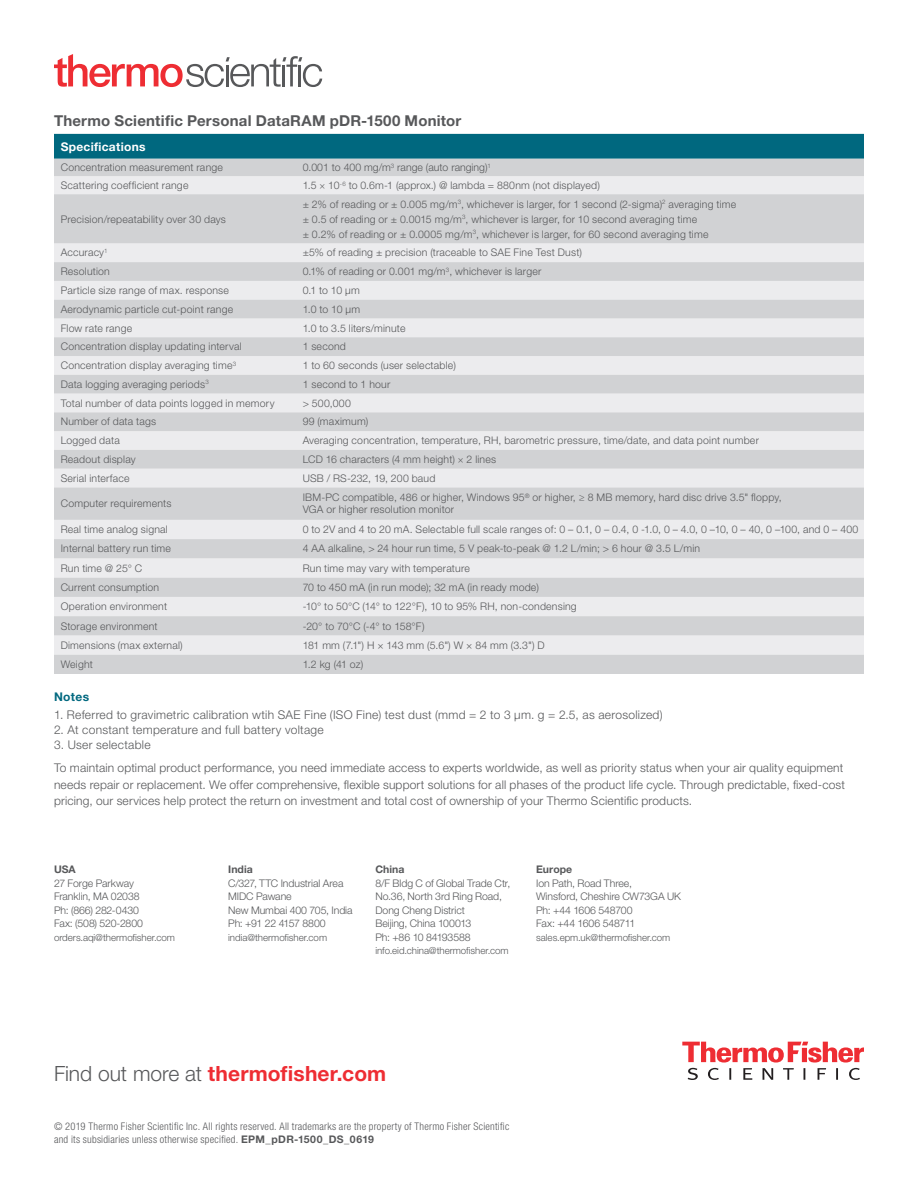
<style>
.page{position:relative;width:918px;height:1188px;background:#fff}
.page>*{position:absolute;margin:0;border:0;box-sizing:border-box;transform-origin:0 0}
.CTA{font:700 21px "Helvetica Neue LT Std";letter-spacing:.005em;color:#ee2d33}
.Content_Header{font:700 15px "Helvetica Neue LT Std";letter-spacing:.015em;color:#57585a}
.Body_copy{font:300 12px/16.5px "Helvetica Neue LT Std";letter-spacing:.015em;color:#57585a}
.Copyright___Tactic{font:300 12px "Helvetica Neue LT Std";letter-spacing:.025em;color:#57585a}
.Title_Row_-_Left{font:700 12px "Helvetica Neue LT Std";letter-spacing:.025em;color:#fff}
.Copyright___Tactic-2{font:700 12px "Helvetica Neue LT Std";letter-spacing:.03em;color:#00687f}
.Table_Text_-_Left{font:300 10.5px/12px "Helvetica Neue LT Std";letter-spacing:.02em;color:#57585a}
.Location_Numbers{font:300 10.5px/13.5px "Helvetica Neue LT Std";letter-spacing:-.005em;color:#57585a}
.Copyright___Tactic-3{font:300 condensed 10.5px/13.5px "Helvetica Neue LT Std";letter-spacing:.025em;color:#57585a}
.Table_Text_-_Left-2{font:300 10.5px "Helvetica Neue LT Std";color:#57585a}
.Table_Text_-_Left-3{font:300 10.5px "Helvetica Neue LT Std";letter-spacing:-.005em;color:#57585a}
.Location_Numbers-2{font:300 9.75px "Helvetica Neue LT Std";letter-spacing:-.005em;color:#57585a}
.s1{font-weight:700}
.s2{font-weight:300;color:#57585a}
.s3{font-weight:700;font-stretch:normal}
</style>
<div class="page">
<svg style="left:54px;top:134px;width:810px;height:42px;background:#5694a2"></svg>
<div style="left:54px;top:176px;width:810px;height:18px;background:#ececee"></div>
<svg style="left:54px;top:194px;width:810px;height:480px;background:#dcdddf"></svg>
<svg style="left:54px;top:54px;width:268px;height:33px"></svg>
<svg style="left:682px;top:1042px;width:182px;height:38px"></svg>
<svg style="left:320px;top:184px;width:5px;height:5px"></svg>
<svg style="left:459px;top:458px;width:4px;height:5px"></svg>
<p class="Content_Header" style="left:54px;top:111px;width:409px">Thermo Scientific Personal DataRAM pDR-1500 Monitor</p>
<p class="Title_Row_-_Left" style="left:61px;top:139px;width:86px">Specifications</p>
<p class="Table_Text_-_Left" style="left:61px;top:161px;width:164px">Concentration measurement range</p>
<p class="Table_Text_-_Left-2" style="left:303px;top:161px;width:190px">0.001 to 400 mg/m<sup>3</sup> range (auto ranging)<sup>1</sup></p>
<p class="Table_Text_-_Left" style="left:61px;top:179px;width:129px">Scattering coefficient range</p>
<p class="Table_Text_-_Left" style="left:303px;top:179px;width:299px">1.5 10<sup>-6</sup> to 0.6m-1 (approx.) @ lambda = 880nm (not displayed)</p>
<p class="Table_Text_-_Left" style="left:61px;top:213px;width:167px">Precision/repeatability over 30 days</p>
<p class="Table_Text_-_Left" style="left:303px;top:198px;width:435px">± 2% of reading or ± 0.005 mg/m<sup>3</sup>, whichever is larger, for 1 second (2-sigma)<sup>2</sup> averaging time</p>
<p class="Table_Text_-_Left" style="left:303px;top:213px;width:396px">± 0.5 of reading or ± 0.0015 mg/m<sup>3</sup>, whichever is larger, for 10 second averaging time</p>
<p class="Table_Text_-_Left" style="left:303px;top:228px;width:407px">± 0.2% of reading or ± 0.0005 mg/m<sup>3</sup>, whichever is larger, for 60 second averaging time</p>
<p class="Table_Text_-_Left" style="left:61px;top:247px;width:48px">Accuracy<sup>1</sup></p>
<p class="Table_Text_-_Left" style="left:303px;top:247px;width:281px">±5% of reading ± precision (traceable to SAE Fine Test Dust)</p>
<p class="Table_Text_-_Left" style="left:61px;top:265px;width:51px">Resolution</p>
<p class="Table_Text_-_Left" style="left:303px;top:265px;width:240px">0.1% of reading or 0.001 mg/m<sup>3</sup>, whichever is larger</p>
<p class="Table_Text_-_Left" style="left:61px;top:284px;width:170px">Particle size range of max. response</p>
<p class="Table_Text_-_Left" style="left:303px;top:284px;width:59px">0.1 to 10 μm</p>
<p class="Table_Text_-_Left" style="left:61px;top:303px;width:174px">Aerodynamic particle cut-point range</p>
<p class="Table_Text_-_Left" style="left:303px;top:303px;width:59px">1.0 to 10 μm</p>
<p class="Table_Text_-_Left" style="left:61px;top:322px;width:73px">Flow rate range</p>
<p class="Table_Text_-_Left" style="left:303px;top:322px;width:104px">1.0 to 3.5 liters/minute</p>
<p class="Table_Text_-_Left" style="left:61px;top:340px;width:182px">Concentration display updating interval</p>
<p class="Table_Text_-_Left" style="left:303px;top:340px;width:45px">1 second</p>
<p class="Table_Text_-_Left" style="left:61px;top:359px;width:177px">Concentration display averaging time<sup>3</sup></p>
<p class="Table_Text_-_Left" style="left:303px;top:359px;width:155px">1 to 60 seconds (user selectable)</p>
<p class="Table_Text_-_Left" style="left:61px;top:378px;width:150px">Data logging averaging periods<sup>3</sup></p>
<p class="Table_Text_-_Left" style="left:303px;top:378px;width:89px">1 second to 1 hour</p>
<p class="Table_Text_-_Left" style="left:61px;top:397px;width:215px">Total number of data points logged in memory</p>
<p class="Table_Text_-_Left" style="left:303px;top:397px;width:50px">&gt; 500,000</p>
<p class="Table_Text_-_Left" style="left:61px;top:416px;width:97px">Number of data tags</p>
<p class="Table_Text_-_Left" style="left:303px;top:416px;width:67px">99 (maximum)</p>
<p class="Table_Text_-_Left" style="left:61px;top:434px;width:61px">Logged data</p>
<p class="Table_Text_-_Left" style="left:303px;top:434px;width:458px">Averaging concentration, temperature, RH, barometric pressure, time/date, and data point number</p>
<p class="Table_Text_-_Left" style="left:61px;top:453px;width:76px">Readout display</p>
<p class="Table_Text_-_Left" style="left:303px;top:453px;width:195px">LCD 16 characters (4 mm height) 2 lines</p>
<p class="Table_Text_-_Left" style="left:61px;top:472px;width:70px">Serial interface</p>
<p class="Table_Text_-_Left" style="left:303px;top:472px;width:134px">USB / RS-232, 19, 200 baud</p>
<p class="Table_Text_-_Left" style="left:61px;top:497px;width:112px">Computer requirements</p>
<p class="Table_Text_-_Left" style="left:303px;top:491px;width:480px">IBM-PC compatible, 486 or higher, Windows 95<sup>®</sup> or higher, ≥ 8 MB memory, hard disc drive 3.5" floppy,<br>VGA or higher resolution monitor</p>
<p class="Table_Text_-_Left" style="left:61px;top:523px;width:109px">Real time analog signal</p>
<p class="Table_Text_-_Left" style="left:303px;top:523px;width:557px">0 to 2V and 4 to 20 mA. Selectable full scale ranges of: 0 – 0.1, 0 – 0.4, 0 -1.0, 0 – 4.0, 0 –10, 0 – 40, 0 –100, and 0 – 400</p>
<p class="Table_Text_-_Left" style="left:61px;top:543px;width:112px">Internal battery run time</p>
<p class="Table_Text_-_Left" style="left:303px;top:543px;width:399px">4 AA alkaline, &gt; 24 hour run time, 5 V peak-to-peak @ 1.2 L/min; &gt; 6 hour @ 3.5 L/min</p>
<p class="Table_Text_-_Left" style="left:61px;top:562px;width:83px">Run time @ 25° C</p>
<p class="Table_Text_-_Left" style="left:303px;top:562px;width:169px">Run time may vary with temperature</p>
<p class="Table_Text_-_Left" style="left:61px;top:581px;width:100px">Current consumption</p>
<p class="Table_Text_-_Left" style="left:303px;top:581px;width:238px">70 to 450 mA (in run mode); 32 mA (in ready mode)</p>
<p class="Table_Text_-_Left" style="left:61px;top:600px;width:108px">Operation environment</p>
<p class="Table_Text_-_Left" style="left:303px;top:600px;width:276px">-10° to 50°C (14° to 122°F), 10 to 95% RH, non-condensing</p>
<p class="Table_Text_-_Left" style="left:61px;top:620px;width:98px">Storage environment</p>
<p class="Table_Text_-_Left-3" style="left:303px;top:619px;width:123px">-20° to 70°C (-4° to 158°F)</p>
<p class="Table_Text_-_Left" style="left:61px;top:639px;width:124px">Dimensions (max external)</p>
<p class="Table_Text_-_Left" style="left:303px;top:639px;width:244px">181 mm (7.1") H × 143 mm (5.6") W × 84 mm (3.3") D</p>
<p class="Table_Text_-_Left" style="left:61px;top:658px;width:34px">Weight</p>
<p class="Table_Text_-_Left" style="left:303px;top:658px;width:62px">1.2 kg (41 oz)</p>
<p class="Copyright___Tactic-2" style="left:54px;top:689px;width:37px">Notes</p>
<p class="Copyright___Tactic" style="left:54px;top:707px;width:610px">1. Referred to gravimetric calibration wtih SAE Fine (ISO Fine) test dust (mmd = 2 to 3 μm. g = 2.5, as aerosolized)</p>
<p class="Copyright___Tactic" style="left:54px;top:722px;width:271px">2. At constant temperature and full battery voltage</p>
<p class="Copyright___Tactic" style="left:54px;top:737px;width:98px">3. User selectable</p>
<p class="Body_copy" style="left:54px;top:759px;width:793px">To maintain optimal product performance, you need immediate access to experts worldwide, as well as priority status when your air quality equipment needs repair or replacement. We offer comprehensive, flexible support solutions for all phases of the product life cycle. Through predictable, fixed-cost pricing, our services help protect the return on investment and total cost of ownership of your Thermo Scientific products.</p>
<p class="Location_Numbers" style="left:54px;top:862px;width:91px"><span class="s1">USA<br></span>27 Forge Parkway<br>Franklin, MA 02038<br>Ph: (866) 282-0430<br>Fax: (508) 520-2800</p>
<p class="Location_Numbers-2" style="left:54px;top:931px;width:123px">orders.aqi@thermofisher.com</p>
<p class="Location_Numbers" style="left:228px;top:862px;width:126px"><span class="s1">India<br></span>C/327, TTC Industrial Area<br>MIDC Pawane<br>New Mumbai 400 705, India<br>Ph: +91 22 4157 8800</p>
<p class="Location_Numbers-2" style="left:228px;top:931px;width:100px">india@thermofisher.com</p>
<p class="Location_Numbers" style="left:375px;top:862px;width:136px"><span class="s1">China<br></span>8/F Bldg C of Global Trade Ctr,</p>
<p class="Location_Numbers" style="left:375px;top:889px;width:128px">No.36, North 3rd Ring Road,</p>
<p class="Location_Numbers" style="left:375px;top:903px;width:91px">Dong Cheng District</p>
<p class="Location_Numbers" style="left:375px;top:916px;width:97px">Beijing, China 100013</p>
<p class="Location_Numbers" style="left:375px;top:930px;width:97px">Ph: +86 10 84193588</p>
<p class="Location_Numbers-2" style="left:375px;top:945px;width:135px">info.eid.china@thermofisher.com</p>
<p class="Location_Numbers" style="left:536px;top:862px;width:146px"><span class="s1">Europe<br></span>Ion Path, Road Three,<br>Winsford, Cheshire CW73GA UK<br>Ph: +44 1606 548700<br>Fax: +44 1606 548711</p>
<p class="Location_Numbers-2" style="left:536px;top:931px;width:136px">sales.epm.uk@thermofisher.com</p>
<p class="CTA" style="left:54px;top:1060px;width:334px"><span class="s2">Find out more at</span> thermofisher.com</p>
<p class="Copyright___Tactic-3" style="left:54px;top:1119px;width:457px">© 2019 Thermo Fisher Scientific Inc. All rights reserved. All trademarks are the property of Thermo Fisher Scientific and its subsidiaries unless otherwise specified. <span class="s3">EPM_pDR-1500_DS_0619</span></p>
</div>
